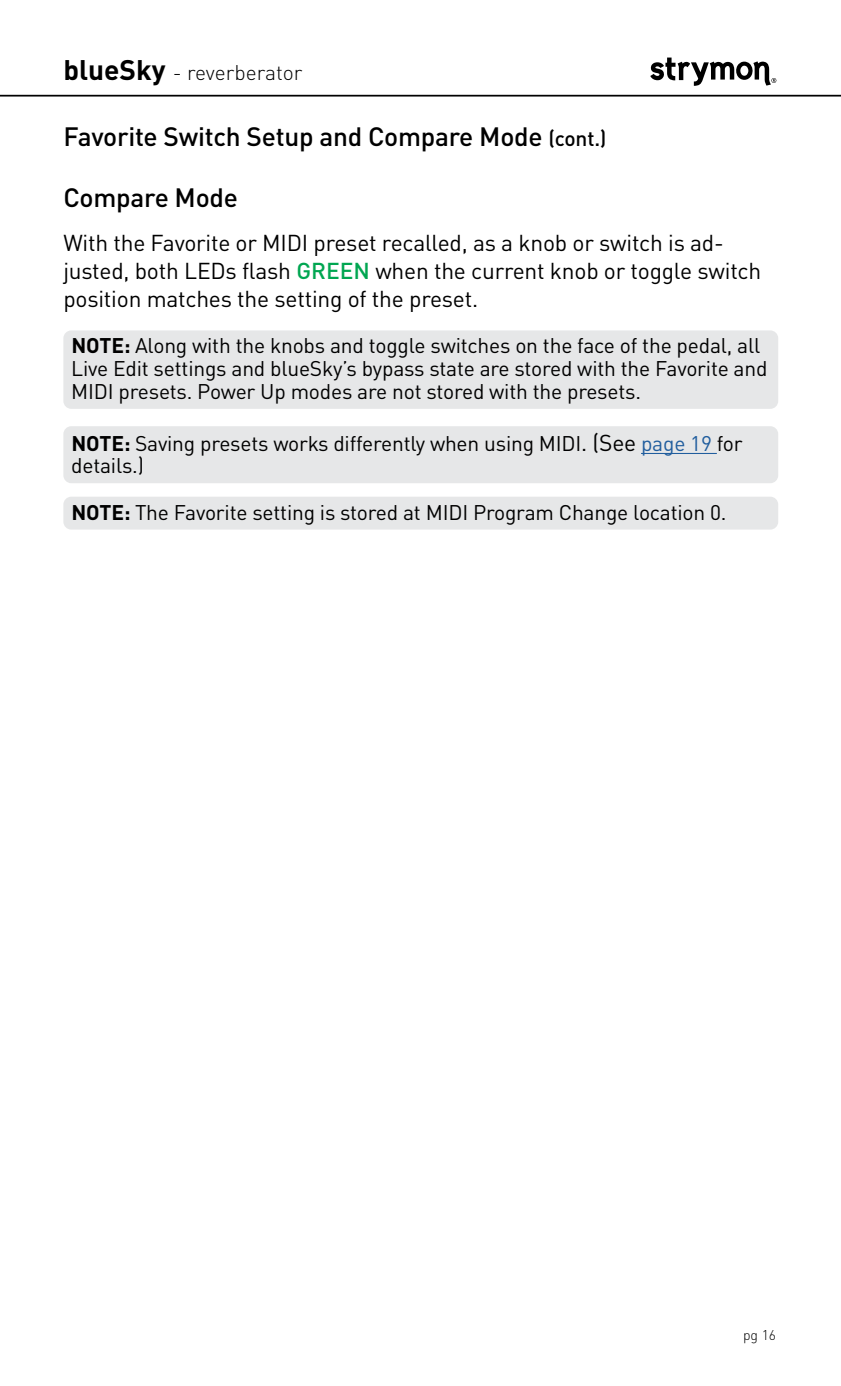
<style>
.page{position:relative;width:841px;height:1386px;background:#fff}
.page>*{position:absolute;margin:0;border:0;box-sizing:border-box;transform-origin:0 0}
.H2_SectionTitle_Not{font:500 26.25px "DINOT";letter-spacing:-.01em;color:#000}
.BODY{font:22.75px/28px "DINOT";letter-spacing:-.01em;color:#000}
.Note_Nested{font:21px/22.8px "DINOT";letter-spacing:-.01em;color:#000}
.t1{font:300 21px "DINOT";color:#000}
.t2{font:300 14px "DINOT";color:#000}
.s1{font-weight:700;font-size:28px}
.s2{font-size:21px}
.s3{font-weight:500;color:#00a651}
.s4{font-weight:700}
.s5{font-size:22.75px}
.s6{color:#215e9e}
</style>
<div class="page">
<hr style="left:0;top:95px;width:840px;height:2px;background:#000">
<svg style="left:650px;top:58px;width:125px;height:28px"></svg>
<div style="left:63px;top:330px;width:714px;height:79px;background:#e6e7e8;border-radius:8px"></div>
<div style="left:63px;top:426px;width:714px;height:57px;background:#e6e7e8;border-radius:8px"></div>
<hr style="left:640px;top:453px;width:76px;height:1px;background:#215e9e">
<div style="left:63px;top:497px;width:714px;height:33px;background:#e6e7e8;border-radius:8px"></div>
<p class="t1" style="left:63px;top:60px;width:240px"><span class="s1">blueSky</span> - reverberator</p>
<p class="H2_SectionTitle_Not" style="left:63px;top:120px;width:544px">Favorite Switch Setup and Compare Mode <span class="s2">(cont.)</span></p>
<p class="H2_SectionTitle_Not" style="left:63px;top:181px;width:176px">Compare Mode</p>
<p class="BODY" style="left:63px;top:228px;width:699px">With the Favorite or MIDI preset recalled, as a knob or switch is ad&shy;justed, both LEDs flash <span class="s3">GREEN</span> when the current knob or toggle switch position matches the setting of the preset.</p>
<p class="Note_Nested" style="left:71px;top:334px;width:697px"><span class="s4">NOTE:</span> Along with the knobs and toggle switches on the face of the pedal, all<br>Live Edit settings and blueSky’s bypass state are stored with the Favorite and<br>MIDI presets. Power Up modes are not stored with the presets.</p>
<p class="Note_Nested" style="left:71px;top:431px;width:672px"><span class="s4">NOTE:</span> Saving presets works differently when using MIDI<span class="s5">. (See</span> <span class="s6">page 19</span> for details.)</p>
<p class="Note_Nested" style="left:71px;top:500px;width:652px"><span class="s4">NOTE:</span> The Favorite setting is stored at MIDI Program Change location 0.</p>
<p class="t2" style="left:742px;top:1326px;width:35px">pg 16</p>
</div>
